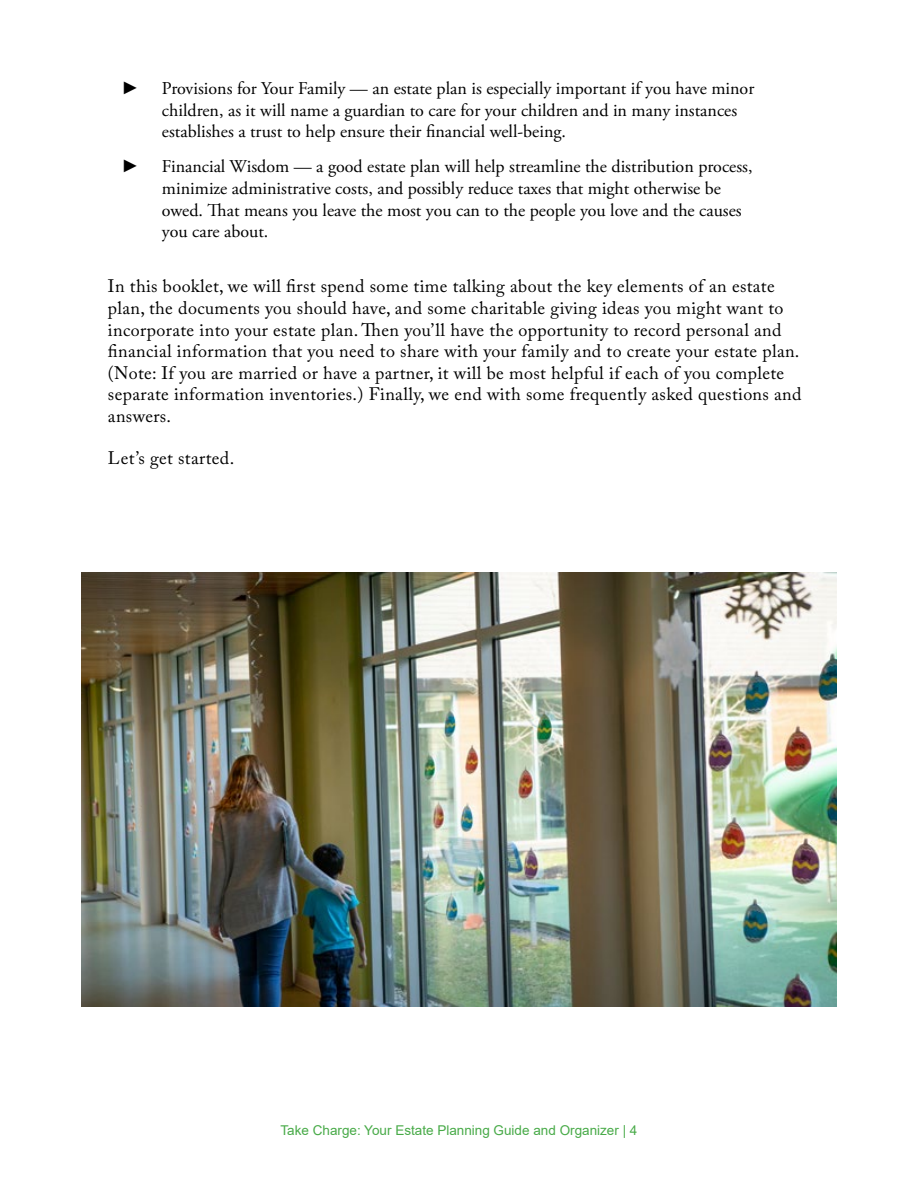
<style>
.page{position:relative;width:918px;height:1188px;background:#fff}
.page>*{position:absolute;margin:0;border:0;box-sizing:border-box;transform-origin:0 0}
.t1{font:18px/21.6px "Adobe Caslon Pro";letter-spacing:.02em;color:#000}
.t2{font:18px/21.6px "Adobe Garamond Pro";color:#000}
.t3{font:18px "Century Gothic";color:#000}
.t4{font:13.5px "Arial";color:#48aa48}
</style>
<div class="page">
<img style="left:81px;top:572px;width:756px;height:435px">
<p class="t3" style="left:121px;top:75px;width:19px">►</p>
<p class="t2" style="left:162px;top:78px;width:594px">Provisions for Your Family — an estate plan is especially important if you have minor children, as it will name a guardian to care for your children and in many instances establishes a trust to help ensure their financial well-being.</p>
<p class="t3" style="left:121px;top:153px;width:19px">►</p>
<p class="t2" style="left:162px;top:156px;width:592px">Financial Wisdom — a good estate plan will help streamline the distribution process, minimize administrative costs, and possibly reduce taxes that might otherwise be owed. That means you leave the most you can to the people you love and the causes you care about.</p>
<p class="t1" style="left:108px;top:275px;width:695px">In this booklet, we will first spend some time talking about the key elements of an estate plan, the documents you should have, and some charitable giving ideas you might want to incorporate into your estate plan. Then you’ll have the opportunity to record personal and financial information that you need to share with your family and to create your estate plan. (Note: If you are married or have a partner, it will be most helpful if each of you complete separate information inventories.) Finally, we end with some frequently asked questions and answers.</p>
<p class="t1" style="left:108px;top:447px;width:128px">Let’s get started.</p>
<p class="t4" style="left:281px;top:1121px;width:358px">Take Charge: Your Estate Planning Guide and Organizer | 4</p>
</div>
